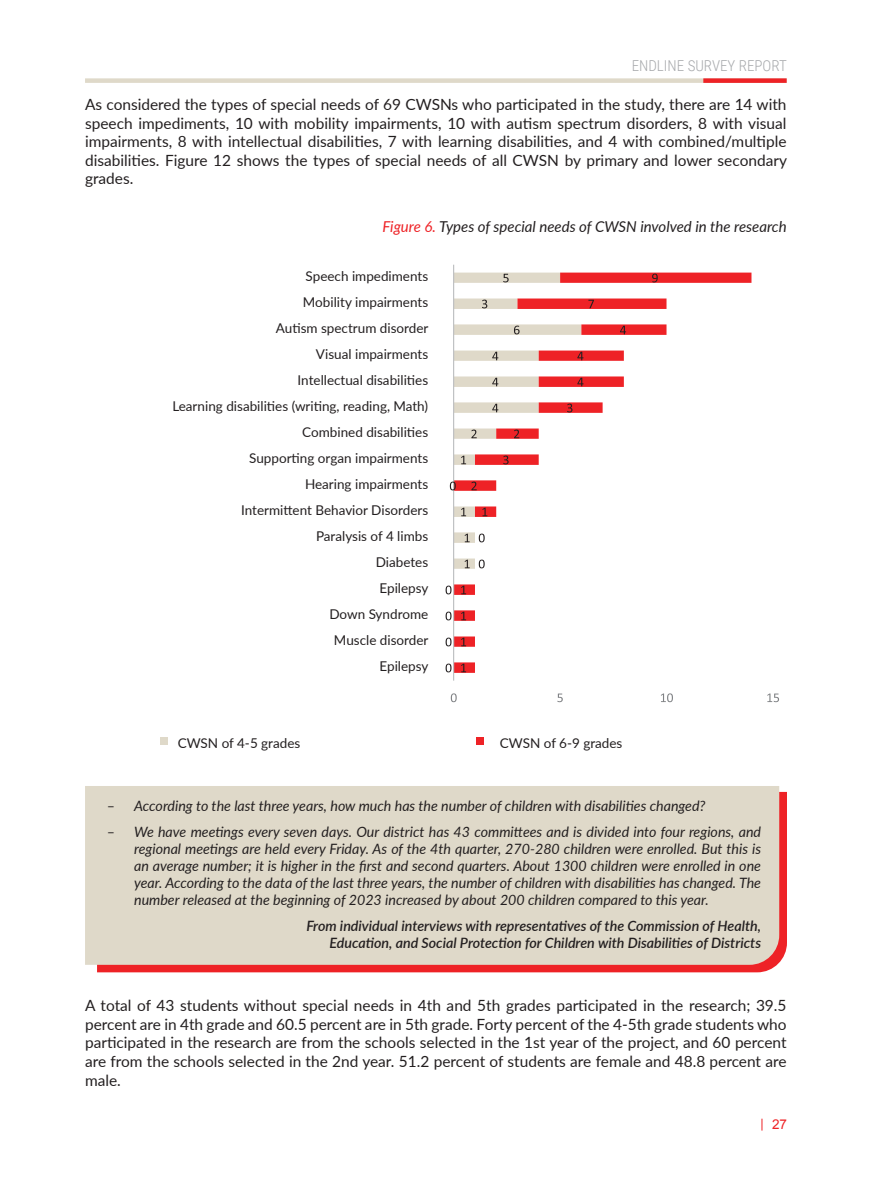
<style>
.page{position:relative;width:893px;height:1191px;background:#fff}
.page>*{position:absolute;margin:0;border:0;box-sizing:border-box;transform-origin:0 0}
.text{font:15.45px/18.6px "Lato";color:#231f20;text-align:justify}
.zurag_husnegt_tolgoi{font:italic 15px "Lato";color:#231f20}
.t1{font:300 15px "Roboto Condensed";color:#a7a9ac}
.t2{font:italic 14.25px/17.1px "Lato";color:#231f20;text-align:justify}
.arial{font:italic 600 14.25px/17.1px "Lato";color:#231f20;text-align:right}
.t3{font:14.25px "Lato";color:#231f20}
.husnegt_dotor{font:13.5px "Lato";color:#231f20}
.t4{font:13.5px "Arial";color:#ee2226}
.s1{color:#ee2226}
</style>
<div class="page">
<div style="left:85px;top:78px;width:702px;height:5px;background:#dfd9c9"></div>
<div style="left:703px;top:78px;width:84px;height:5px;background:#ee2226"></div>
<svg style="left:762px;top:1118px;width:1px;height:12px"></svg>
<svg style="left:454px;top:272px;width:297px;height:401px"></svg>
<hr style="left:453px;top:265px;width:1px;height:415px;background:#bcbec0">
<svg style="left:451px;top:693px;width:6px;height:9px"></svg>
<svg style="left:557px;top:693px;width:6px;height:9px"></svg>
<svg style="left:661px;top:693px;width:12px;height:9px"></svg>
<svg style="left:767px;top:693px;width:12px;height:9px"></svg>
<svg style="left:446px;top:663px;width:5px;height:9px"></svg>
<svg style="left:446px;top:637px;width:5px;height:9px"></svg>
<svg style="left:446px;top:611px;width:5px;height:9px"></svg>
<svg style="left:446px;top:585px;width:5px;height:9px"></svg>
<svg style="left:461px;top:663px;width:5px;height:9px"></svg>
<svg style="left:461px;top:637px;width:5px;height:9px"></svg>
<svg style="left:461px;top:611px;width:5px;height:9px"></svg>
<svg style="left:461px;top:585px;width:5px;height:9px"></svg>
<svg style="left:620px;top:326px;width:6px;height:8px"></svg>
<svg style="left:450px;top:272px;width:144px;height:297px"></svg>
<svg style="left:652px;top:274px;width:6px;height:8px"></svg>
<div style="left:161px;top:737px;width:7px;height:7px;background:#dfd9c9"></div>
<div style="left:476px;top:737px;width:7px;height:7px;background:#ee2226"></div>
<svg style="left:97px;top:792px;width:690px;height:180px;background:#ed3739"></svg>
<div style="left:85px;top:786px;width:694px;height:178px;background:#dfd9c9"></div>
<p class="t1" style="left:632px;top:55px;width:157px">ENDLINE SURVEY REPORT</p>
<p class="text" style="left:85px;top:95px;width:703px">As considered the types of special needs of 69 CWSNs who participated in the study, there are 14 with speech impediments, 10 with mobility impairments, 10 with autism spectrum disorders, 8 with visual impairments, 8 with intellectual disabilities, 7 with learning disabilities, and 4 with combined/multiple disabilities. Figure 12 shows the types of special needs of all CWSN by primary and lower secondary grades.</p>
<p class="zurag_husnegt_tolgoi" style="left:382px;top:216px;width:406px"><span class="s1">Figure 6.</span> Types of special needs of CWSN involved in the research</p>
<p class="husnegt_dotor" style="left:306px;top:266px;width:124px">Speech impediments</p>
<p class="husnegt_dotor" style="left:303px;top:292px;width:127px">Mobility impairments</p>
<p class="husnegt_dotor" style="left:276px;top:318px;width:154px">Autism spectrum disorder</p>
<p class="husnegt_dotor" style="left:316px;top:344px;width:114px">Visual impairments</p>
<p class="husnegt_dotor" style="left:298px;top:370px;width:132px">Intellectual disabilities</p>
<p class="husnegt_dotor" style="left:172px;top:396px;width:257px">Learning disabilities (writing, reading, Math)</p>
<p class="husnegt_dotor" style="left:302px;top:422px;width:127px">Combined disabilities</p>
<p class="husnegt_dotor" style="left:249px;top:448px;width:180px">Supporting organ impairments</p>
<p class="husnegt_dotor" style="left:305px;top:474px;width:125px">Hearing impairments</p>
<p class="husnegt_dotor" style="left:241px;top:500px;width:189px">Intermittent Behavior Disorders</p>
<p class="husnegt_dotor" style="left:316px;top:526px;width:114px">Paralysis of 4 limbs</p>
<p class="husnegt_dotor" style="left:376px;top:552px;width:54px">Diabetes</p>
<p class="husnegt_dotor" style="left:380px;top:578px;width:50px">Epilepsy</p>
<p class="husnegt_dotor" style="left:329px;top:604px;width:100px">Down Syndrome</p>
<p class="husnegt_dotor" style="left:334px;top:630px;width:96px">Muscle disorder</p>
<p class="husnegt_dotor" style="left:380px;top:656px;width:50px">Epilepsy</p>
<p class="husnegt_dotor" style="left:178px;top:733px;width:124px">CWSN of 4-5 grades</p>
<p class="husnegt_dotor" style="left:500px;top:733px;width:124px">CWSN of 6-9 grades</p>
<p class="t3" style="left:107px;top:796px;width:9px">װ</p>
<p class="t2" style="left:134px;top:797px;width:573px">According to the last three years, how much has the number of children with disabilities changed?</p>
<p class="t3" style="left:107px;top:821px;width:9px">װ</p>
<p class="t2" style="left:134px;top:822px;width:628px">We have meetings every seven days. Our district has 43 committees and is divided into four regions, and regional meetings are held every Friday. As of the 4th quarter, 270-280 children were enrolled. But this is an average number; it is higher in the first and second quarters. About 1300 children were enrolled in one year. According to the data of the last three years, the number of children with disabilities has changed. The number released at the beginning of 2023 increased by about 200 children compared to this year.</p>
<p class="arial" style="left:306px;top:916px;width:456px">From individual interviews with representatives of the Commission of Health,<br>Education, and Social Protection for Children with Disabilities of Districts</p>
<p class="text" style="left:85px;top:995px;width:703px">A total of 43 students without special needs in 4th and 5th grades participated in the research; 39.5 percent are in 4th grade and 60.5 percent are in 5th grade. Forty percent of the 4-5th grade students who participated in the research are from the schools selected in the 1st year of the project, and 60 percent are from the schools selected in the 2nd year. 51.2 percent of students are female and 48.8 percent are male.</p>
<p class="t4" style="left:772px;top:1115px;width:17px">27</p>
</div>
